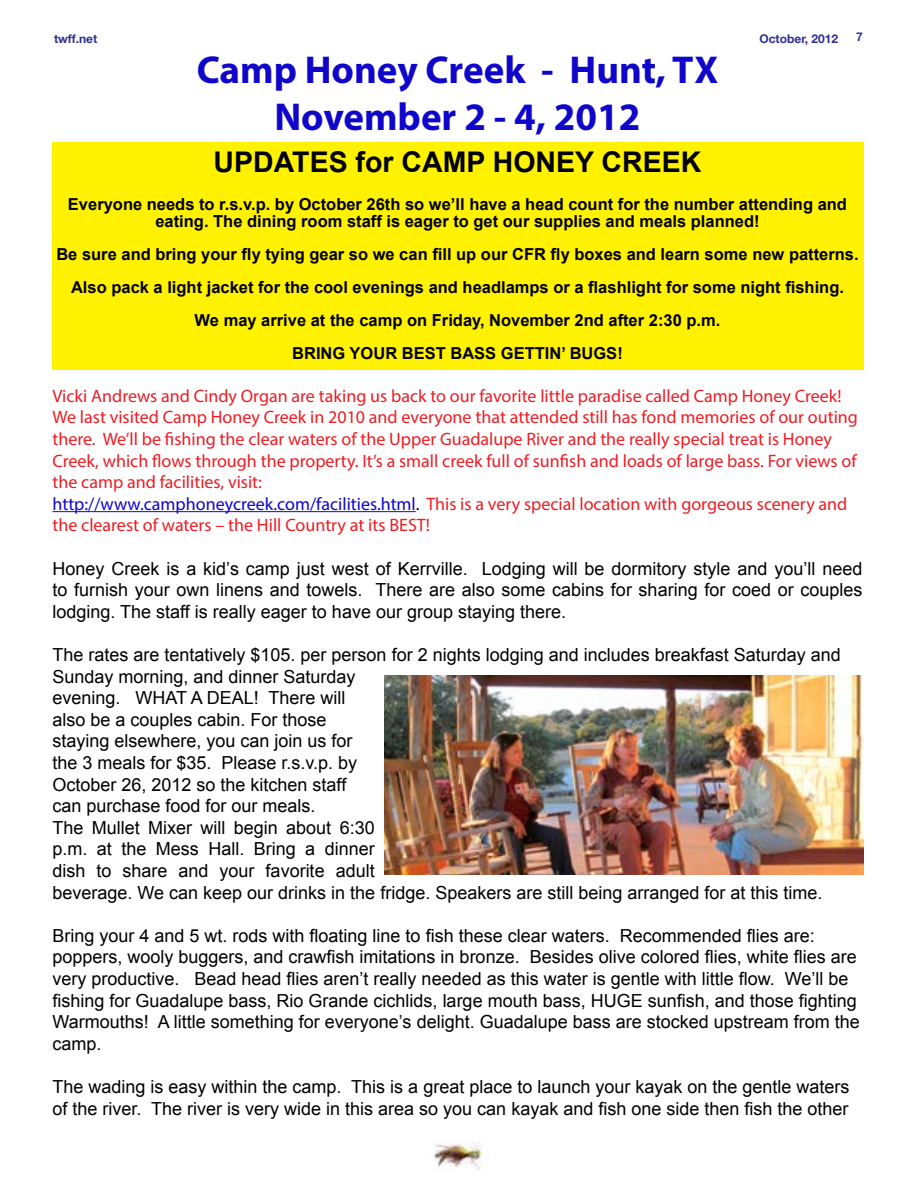
<style>
.page{position:relative;width:918px;height:1188px;background:#fff}
.page>*{position:absolute;margin:0;border:0;box-sizing:border-box;transform-origin:0 0}
.t1{font:700 39px/46.8px "Myriad Pro";color:#1006cb;text-align:center}
.t2{font:700 28.5px "Arial";color:#000}
.t3{font:18px/21.6px "Arial";color:#000}
.t4{font:18px/21.6px "Myriad Pro";color:#ed1d24}
.t5{font:700 16.5px/33px "Arial";color:#000;text-align:center}
.t6{font:700 12px "Helvetica Neue";color:#2e3092}
.s1{color:#1006cb}
.s2{color:#000}
</style>
<div class="page">
<img style="left:433px;top:1141px;width:52px;height:29px">
<div style="left:52px;top:142px;width:812px;height:227px;background:#fff200"></div>
<hr style="left:52px;top:511px;width:364px;height:1px;background:#1006cb">
<img style="left:384px;top:675px;width:480px;height:200px">
<p class="t6" style="left:54px;top:30px;width:45px">twff.net</p>
<p class="t6" style="left:759px;top:30px;width:80px">October, 2012</p>
<p class="t6" style="left:856px;top:27px;width:8px">7</p>
<h1 class="t1" style="left:197px;top:45px;width:523px">Camp Honey Creek - Hunt, TX<br>November 2 - 4, 2012</h1>
<h2 class="t2" style="left:214px;top:143px;width:489px">UPDATES for CAMP HONEY CREEK</h2>
<p class="t5" style="left:68px;top:197px;width:781px;line-height:16.5px">Everyone needs to r.s.v.p. by October 26th so we’ll have a head count for the number attending and eating. The dining room staff is eager to get our supplies and meals planned!</p>
<p class="t5" style="left:56px;top:238px;width:804px">Be sure and bring your fly tying gear so we can fill up our CFR fly boxes and learn some new patterns.<br>Also pack a light jacket for the cool evenings and headlamps or a flashlight for some night fishing.<br>We may arrive at the camp on Friday, November 2nd after 2:30 p.m.<br>BRING YOUR BEST BASS GETTIN’ BUGS!</p>
<p class="t4" style="left:52px;top:385px;width:807px">Vicki Andrews and Cindy Organ are taking us back to our favorite little paradise called Camp Honey Creek!<br>We last visited Camp Honey Creek in 2010 and everyone that attended still has fond memories of our outing there. We’ll be fishing the clear waters of the Upper Guadalupe River and the really special treat is Honey Creek, which flows through the property. It’s a small creek full of sunfish and loads of large bass. For views of the camp and facilities, visit:<br><span class="s1">http://www.camphoneycreek.com/facilities.html</span><span class="s2">.</span> This is a very special location with gorgeous scenery and the clearest of waters – the Hill Country at its BEST!</p>
<p class="t3" style="left:52px;top:558px;width:811px;text-align:justify">Honey Creek is a kid’s camp just west of Kerrville. Lodging will be dormitory style and you’ll need to furnish your own linens and towels. There are also some cabins for sharing for coed or couples lodging. The staff is really eager to have our group staying there.</p>
<p class="t3" style="left:52px;top:644px;width:790px">The rates are tentatively $105. per person for 2 nights lodging and includes breakfast Saturday and Sunday morning, and dinner Saturday<br>evening. WHAT A DEAL! There will<br>also be a couples cabin. For those<br>staying elsewhere, you can join us for<br>the 3 meals for $35. Please r.s.v.p. by<br>October 26, 2012 so the kitchen staff<br>can purchase food for our meals.<br>The Mullet Mixer will begin about 6:30<br>p.m. at the Mess Hall. Bring a dinner<br>dish to share and your favorite adult<br>beverage. We can keep our drinks in the fridge. Speakers are still being arranged for at this time.</p>
<p class="t3" style="left:52px;top:925px;width:809px">Bring your 4 and 5 wt. rods with floating line to fish these clear waters. Recommended flies are: poppers, wooly buggers, and crawfish imitations in bronze. Besides olive colored flies, white flies are very productive. Bead head flies aren’t really needed as this water is gentle with little flow. We’ll be fishing for Guadalupe bass, Rio Grande cichlids, large mouth bass, HUGE sunfish, and those fighting Warmouths! A little something for everyone’s delight. Guadalupe bass are stocked upstream from the camp.</p>
<p class="t3" style="left:52px;top:1076px;width:799px">The wading is easy within the camp. This is a great place to launch your kayak on the gentle waters of the river. The river is very wide in this area so you can kayak and fish one side then fish the other</p>
</div>
